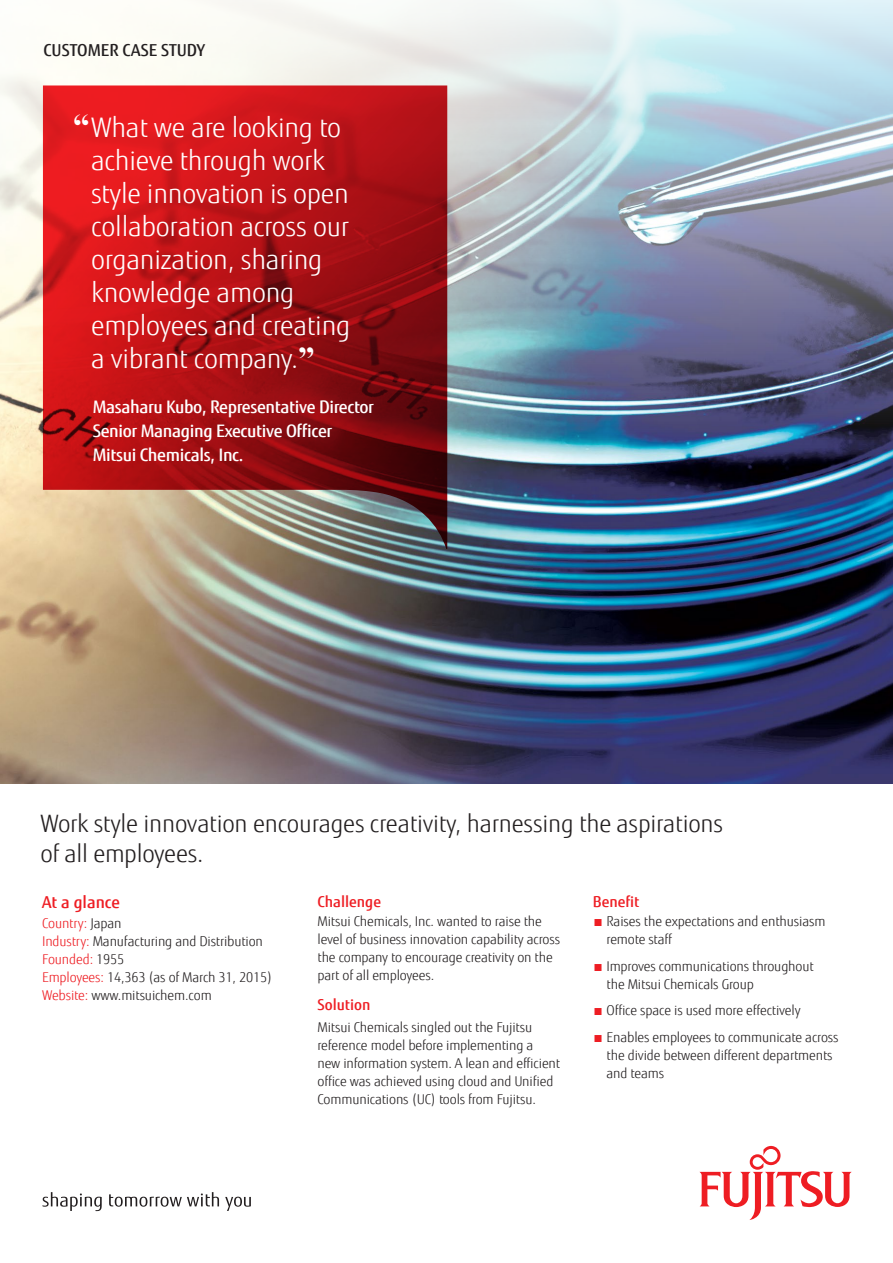
<style>
.page{position:relative;width:893px;height:1263px;background:#fff}
.page>*{position:absolute;margin:0;border:0;box-sizing:border-box;transform-origin:0 0}
.t1{font:300 27px/33px "Fujitsu Sans";letter-spacing:-.01em;color:#fff}
.t2{font:300 24px/30px "Fujitsu Sans";letter-spacing:-.01em;color:#231f20}
.t3{font:500 17.25px/24px "Fujitsu Sans";letter-spacing:-.02em;color:#fff}
.Bullet{font:500 16.5px "Fujitsu Sans";color:#231f20}
.Bullet-2{font:500 16.5px "Fujitsu Sans";color:#ee1d23}
.Bullet-3{font:500 15px "Fujitsu Sans";color:#ee1d23}
.Bullet-4{font:300 13.5px/18px "Fujitsu Sans";letter-spacing:-.01em;color:#231f20}
.Bullet-5{font:300 13.5px "Fujitsu Sans";letter-spacing:-.01em;color:#ee1d23}
.s1{font-family:"Times New Roman";font-weight:700;font-size:33px}
.s2{color:#231f20}
.s3{color:#ee1d23}
</style>
<div class="page">
<img style="left:0;top:460px;width:893px;height:323px">
<img style="left:0;top:0;width:893px;height:460px">
<svg style="left:699px;top:1146px;width:153px;height:74px"></svg>
<svg style="left:43px;top:1192px;width:59px;height:19px"></svg>
<svg style="left:109px;top:1192px;width:110px;height:15px"></svg>
<svg style="left:225px;top:1197px;width:26px;height:14px"></svg>
<svg style="left:43px;top:85px;width:404px;height:464px"></svg>
<p class="Bullet" style="left:44px;top:40px;width:163px">CUSTOMER CASE STUDY</p>
<p class="t1" style="left:91px;top:112px;width:261px;text-indent:-18px"><span class="s1">“</span>What we are looking to achieve through work style innovation is open collaboration across our organization, sharing knowledge among employees and creating a vibrant company.<span class="s1">”</span></p>
<p class="t3" style="left:93px;top:395px;width:283px">Masaharu Kubo, Representative Director<br>Senior Managing Executive Officer<br>Mitsui Chemicals, Inc.</p>
<p class="t2" style="left:40px;top:809px;width:684px">Work style innovation encourages creativity, harnessing the aspirations of all employees.</p>
<p class="Bullet-2" style="left:42px;top:892px;width:80px">At a glance</p>
<p class="Bullet-5" style="left:42px;top:915px;width:81px">Country: <span class="s2">Japan</span></p>
<p class="Bullet-4" style="left:42px;top:932px;width:222px"><span class="s3">Industry:</span> Manufacturing and Distribution</p>
<p class="Bullet-5" style="left:42px;top:951px;width:84px">Founded: <span class="s2">1955</span></p>
<p class="Bullet-4" style="left:42px;top:968px;width:232px"><span class="s3">Employees:</span> 14,363 (as of March 31, 2015)</p>
<p class="Bullet-4" style="left:42px;top:986px;width:171px"><span class="s3">Website:</span> www.mitsuichem.com</p>
<p class="Bullet-3" style="left:317px;top:892px;width:65px">Challenge</p>
<p class="Bullet-4" style="left:317px;top:913px;width:244px">Mitsui Chemicals, Inc. wanted to raise the level of business innovation capability across the company to encourage creativity on the part of all employees.</p>
<p class="Bullet-3" style="left:317px;top:995px;width:55px">Solution</p>
<p class="Bullet-4" style="left:317px;top:1018px;width:244px">Mitsui Chemicals singled out the Fujitsu reference model before implementing a<br>new information system. A lean and efficient office was achieved using cloud and Unified Communications (UC) tools from Fujitsu.</p>
<p class="Bullet-3" style="left:593px;top:892px;width:48px">Benefit</p>
<p class="Bullet-4" style="left:607px;top:913px;width:220px;text-indent:-14px"><span class="s3">■</span> Raises the expectations and enthusiasm remote staff</p>
<p class="Bullet-4" style="left:607px;top:957px;width:209px;text-indent:-14px"><span class="s3">■</span> Improves communications throughout the Mitsui Chemicals Group</p>
<p class="Bullet-4" style="left:593px;top:1002px;width:209px"><span class="s3">■</span> Office space is used more effectively</p>
<p class="Bullet-4" style="left:607px;top:1028px;width:234px;text-indent:-14px"><span class="s3">■</span> Enables employees to communicate across the divide between different departments and teams</p>
</div>
